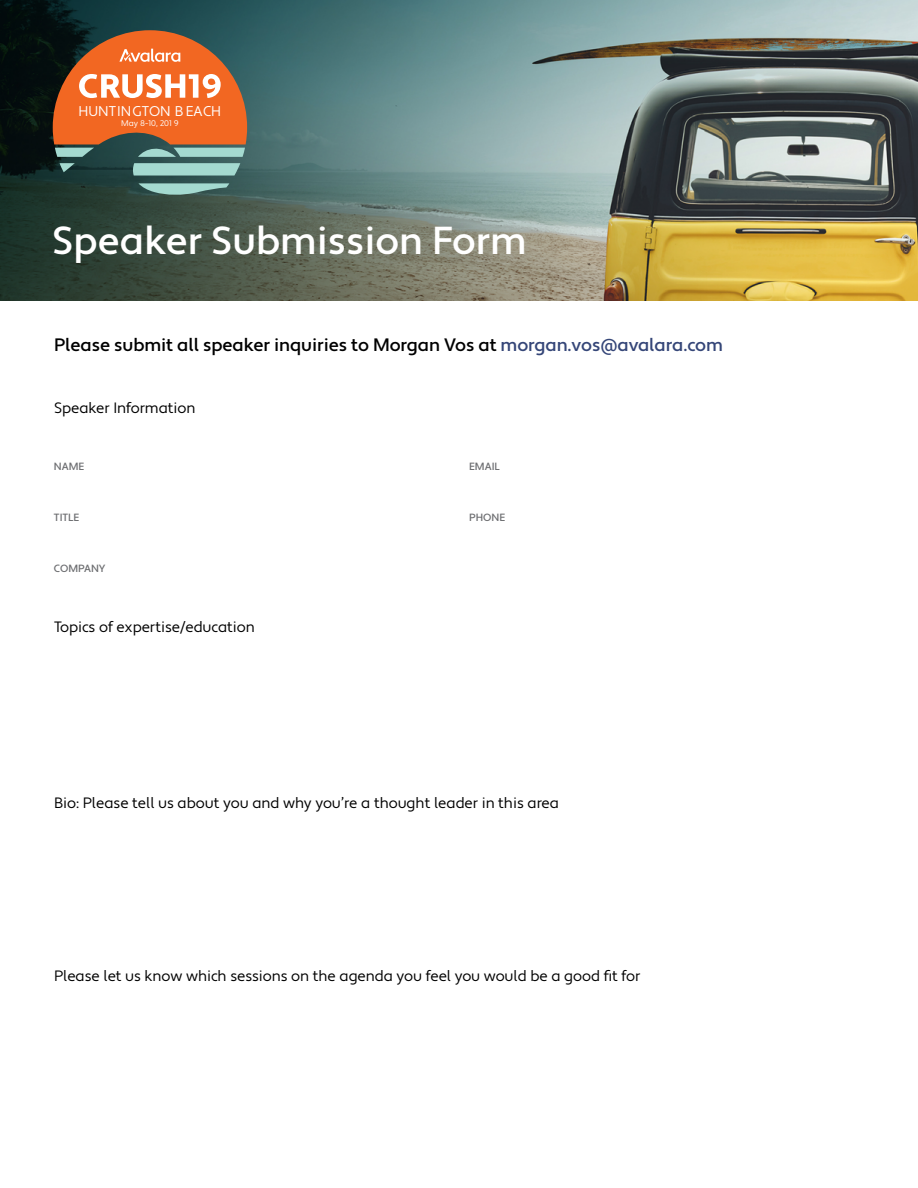
<style>
.page{position:relative;width:918px;height:1188px;background:#fff}
.page>*{position:absolute;margin:0;border:0;box-sizing:border-box;transform-origin:0 0}
.t1{font:500 39px "Apertura";color:#fff}
.t2{font:500 18px "Apertura";letter-spacing:-.005em;color:#000}
.t3{font:15px "Apertura";letter-spacing:-.005em;color:#000}
.t4{font:14.1px "Apertura";color:#fff}
.t5{font:500 10.5px "Apertura";color:#6d6e71}
.t6{font:8.25px "Apertura";color:#fff}
.s1{color:#354678}
</style>
<div class="page">
<img style="left:0;top:0;width:918px;height:300px">
<svg style="left:138px;top:183px;width:91px;height:13px"></svg>
<svg style="left:132px;top:163px;width:108px;height:13px"></svg>
<svg style="left:60px;top:163px;width:15px;height:9px"></svg>
<svg style="left:53px;top:30px;width:194px;height:127px;background:#bc6f43"></svg>
<p class="t4" style="left:78px;top:102px;width:144px">HUNTINGTON B EACH</p>
<p class="t6" style="left:121px;top:118px;width:59px">May 8-10, 201 9</p>
<h1 class="t1" style="left:52px;top:217px;width:476px">Speaker Submission Form</h1>
<p class="t2" style="left:54px;top:334px;width:670px">Please submit all speaker inquiries to Morgan Vos at <span class="s1">morgan.vos@avalara.com</span></p>
<p class="t3" style="left:54px;top:399px;width:143px">Speaker Information</p>
<p class="t5" style="left:54px;top:460px;width:32px">NAME</p>
<p class="t5" style="left:54px;top:511px;width:27px">TITLE</p>
<p class="t5" style="left:54px;top:562px;width:53px">COMPANY</p>
<p class="t3" style="left:54px;top:618px;width:202px">Topics of expertise/education</p>
<p class="t5" style="left:469px;top:460px;width:32px">EMAIL</p>
<p class="t5" style="left:469px;top:511px;width:38px">PHONE</p>
<p class="t3" style="left:54px;top:794px;width:507px">Bio: Please tell us about you and why you’re a thought leader in this area</p>
<p class="t3" style="left:54px;top:966px;width:588px">Please let us know which sessions on the agenda you feel you would be a good fit for</p>
</div>
